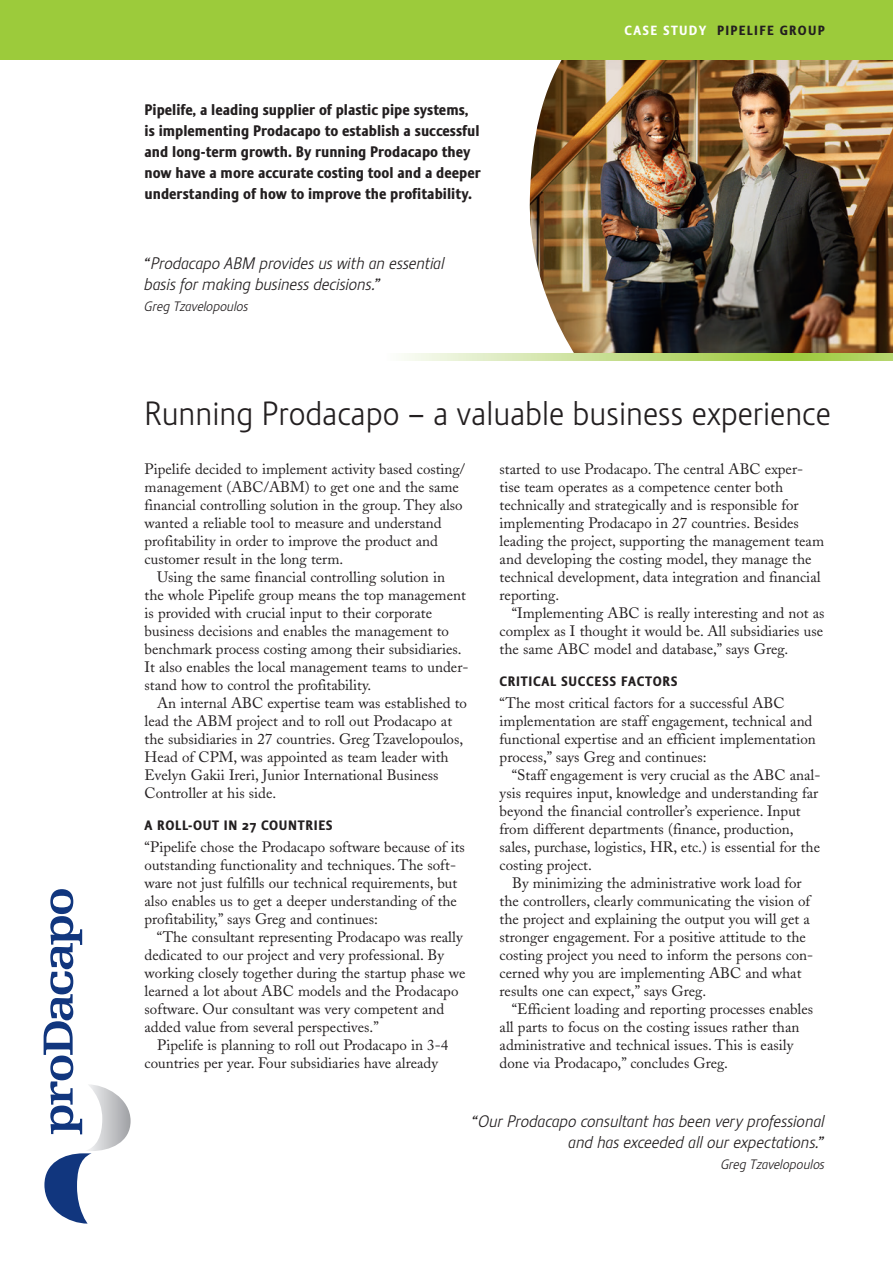
<style>
.page{position:relative;width:893px;height:1263px;background:#fff}
.page>*{position:absolute;margin:0;border:0;box-sizing:border-box;transform-origin:0 0}
.t1{font:300 33px "Stalemate LF";color:#231f20}
.t2{font:italic 300 16.5px/21px "Stalemate";letter-spacing:-.005em;color:#231f20}
.t3{font:15px/18px "Adobe Caslon";color:#231f20}
.t4{font:800 15px/21px "Stalemate";color:#231f20}
.t5{font:800 13.5px "Stalemate";letter-spacing:.05em;color:#231f20}
.t6{font:italic 300 13.5px "Stalemate";letter-spacing:-.005em;color:#231f20}
.t7{font:800 13.2px "Stalemate";letter-spacing:.1em;color:#231f20}
.s1{color:#fff}
</style>
<div class="page">
<img style="left:528px;top:60px;width:365px;height:301px">
<div style="left:545px;top:360px;width:348px;height:164px;background:#fff"></div>
<svg style="left:789px;top:354px;width:104px;height:6px"></svg>
<svg style="left:402px;top:354px;width:387px;height:6px;background:#c9e096"></svg>
<div style="left:0;top:0;width:893px;height:60px;background:#9ccb3b"></div>
<svg style="left:44px;top:889px;width:87px;height:334px"></svg>
<p class="t4" style="left:145px;top:99px;width:338px">Pipelife, a leading supplier of plastic pipe systems, is implementing Prodacapo to establish a successful and long-term growth. By running Prodacapo they now have a more accurate costing tool and a deeper understanding of how to improve the profitability.</p>
<p class="t2" style="left:145px;top:253px;width:302px">“Prodacapo ABM provides us with an essential basis for making business decisions.”</p>
<p class="t6" style="left:145px;top:299px;width:105px">Greg Tzavelopoulos</p>
<p class="t7" style="left:625px;top:23px;width:202px"><span class="s1">CASE STUDY</span> PIPELIFE GROUP</p>
<h1 class="t1" style="left:145px;top:394px;width:688px">Running Prodacapo – a valuable business experience</h1>
<p class="t3" style="left:145px;top:460px;width:322px">Pipelife decided to implement activity based costing/ management (ABC/ABM) to get one and the same financial controlling solution in the group. They also wanted a reliable tool to measure and understand profitability in order to improve the product and customer result in the long term.</p>
<p class="t3" style="left:145px;top:568px;width:325px;text-indent:13px">Using the same financial controlling solution in<br>the whole Pipelife group means the top management is provided with crucial input to their corporate business decisions and enables the management to benchmark process costing among their subsidiaries.<br>It also enables the local management teams to under&shy;stand how to control the profitability.</p>
<p class="t3" style="left:145px;top:694px;width:324px;text-indent:13px">An internal ABC expertise team was established to lead the ABM project and to roll out Prodacapo at the subsidiaries in 27 countries. Greg Tzavelopoulos, Head of CPM, was appointed as team leader with Evelyn Gakii Ireri, Junior International Business Controller at his side.</p>
<p class="t5" style="left:145px;top:817px;width:190px">A ROLL-OUT IN 27 COUNTRIES</p>
<p class="t3" style="left:145px;top:838px;width:322px">“Pipelife chose the Prodacapo software because of its outstanding functionality and techniques. The soft&shy;ware not just fulfills our technical requirements, but also enables us to get a deeper understanding of the profitability,” says Greg and continues:</p>
<p class="t3" style="left:145px;top:928px;width:322px;text-indent:12px">“The consultant representing Prodacapo was really dedicated to our project and very professional. By working closely together during the startup phase we learned a lot about ABC models and the Prodacapo software. Our consultant was very competent and added value from several perspectives.”</p>
<p class="t3" style="left:145px;top:1036px;width:305px;text-indent:13px">Pipelife is planning to roll out Prodacapo in 3-4 countries per year. Four subsidiaries have already</p>
<p class="t3" style="left:500px;top:460px;width:326px">started to use Prodacapo. The central ABC exper&shy;tise team operates as a competence center both technically and strategically and is responsible for implementing Prodacapo in 27 countries. Besides leading the project, supporting the management team and developing the costing model, they manage the technical development, data integration and financial reporting.</p>
<p class="t3" style="left:500px;top:604px;width:326px;text-align:justify;text-indent:12px">“Implementing ABC is really interesting and not as complex as I thought it would be. All subsidiaries use the same ABC model and database,” says Greg.</p>
<p class="t5" style="left:500px;top:673px;width:180px">CRITICAL SUCCESS FACTORS</p>
<p class="t3" style="left:500px;top:694px;width:318px">“The most critical factors for a successful ABC implementation are staff engagement, technical and functional expertise and an efficient implementation process,” says Greg and continues:</p>
<p class="t3" style="left:500px;top:766px;width:322px;text-indent:12px">“Staff engagement is very crucial as the ABC anal&shy;ysis requires input, knowledge and understanding far beyond the financial controller’s experience. Input from different departments (finance, production, sales, purchase, logistics, HR, etc.) is essential for the costing project.</p>
<p class="t3" style="left:500px;top:874px;width:315px;text-indent:13px">By minimizing the administrative work load for the controllers, clearly communicating the vision of the project and explaining the output you will get a stronger engagement. For a positive attitude to the costing project you need to inform the persons con&shy;cerned why you are implementing ABC and what results one can expect,” says Greg.</p>
<p class="t3" style="left:500px;top:1000px;width:315px;text-indent:12px">“Efficient loading and reporting processes enables all parts to focus on the costing issues rather than administrative and technical issues. This is easily done via Prodacapo,” concludes Greg.</p>
<p class="t2" style="left:472px;top:1110px;width:354px;text-align:right">“Our Prodacapo consultant has been very professional and has exceeded all our expectations.”</p>
<p class="t6" style="left:721px;top:1156px;width:105px">Greg Tzavelopoulos</p>
</div>
